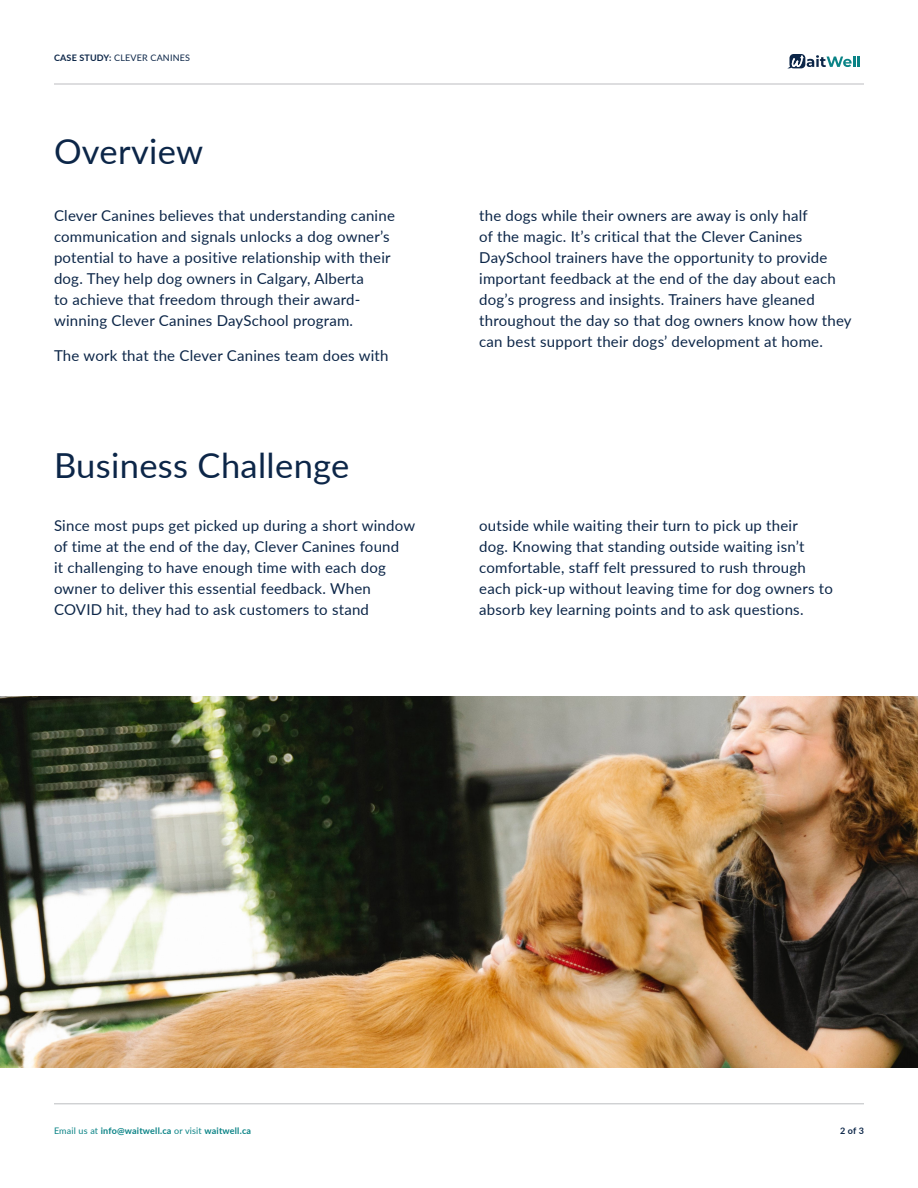
<style>
.page{position:relative;width:918px;height:1188px;background:#fff}
.page>*{position:absolute;margin:0;border:0;box-sizing:border-box;transform-origin:0 0}
.Sub_Headings{font:34.5px "Lato";letter-spacing:.01em;color:#0c2648}
.Body_Copy{font:15px/21px "Lato";letter-spacing:.015em;color:#0c2648}
.t1{font:700 9px "Lato";letter-spacing:.02em;color:#0a8386}
.t2{font:9px "Lato";letter-spacing:.02em;color:#0c2648}
.t3{font:700 9px "Lato";color:#0c2648}
.s1{font-weight:700}
.s2{font-weight:400}
</style>
<div class="page">
<svg style="left:788px;top:54px;width:72px;height:14px"></svg>
<hr style="left:54px;top:84px;width:810px;height:1px;background:#bcbdc0">
<hr style="left:54px;top:1104px;width:810px;height:1px;background:#bcbdc0">
<img style="left:0;top:697px;width:918px;height:371px">
<p class="t2" style="left:54px;top:52px;width:138px"><span class="s1">CASE STUDY:</span> CLEVER CANINES</p>
<p class="Sub_Headings" style="left:54px;top:127px;width:151px">Overview</p>
<p class="Body_Copy" style="left:54px;top:205px;width:342px">Clever Canines believes that understanding canine communication and signals unlocks a dog owner’s potential to have a positive relationship with their dog. They help dog owners in Calgary, Alberta<br>to achieve that freedom through their award&shy;winning Clever Canines DaySchool program.</p>
<p class="Body_Copy" style="left:54px;top:344px;width:336px">The work that the Clever Canines team does with</p>
<p class="Sub_Headings" style="left:54px;top:441px;width:297px">Business Challenge</p>
<p class="Body_Copy" style="left:479px;top:205px;width:374px">the dogs while their owners are away is only half<br>of the magic. It’s critical that the Clever Canines DaySchool trainers have the opportunity to provide important feedback at the end of the day about each dog’s progress and insights. Trainers have gleaned throughout the day so that dog owners know how they can best support their dogs’ development at home.</p>
<p class="Body_Copy" style="left:54px;top:514px;width:363px">Since most pups get picked up during a short window of time at the end of the day, Clever Canines found<br>it challenging to have enough time with each dog owner to deliver this essential feedback. When COVID hit, they had to ask customers to stand</p>
<p class="Body_Copy" style="left:479px;top:514px;width:355px">outside while waiting their turn to pick up their<br>dog. Knowing that standing outside waiting isn’t comfortable, staff felt pressured to rush through each pick-up without leaving time for dog owners to absorb key learning points and to ask questions.</p>
<p class="t1" style="left:54px;top:1124px;width:199px"><span class="s2">Email us at</span> info@waitwell.ca <span class="s2">or visit</span> waitwell.ca</p>
<p class="t3" style="left:840px;top:1124px;width:25px">2 of 3</p>
</div>
